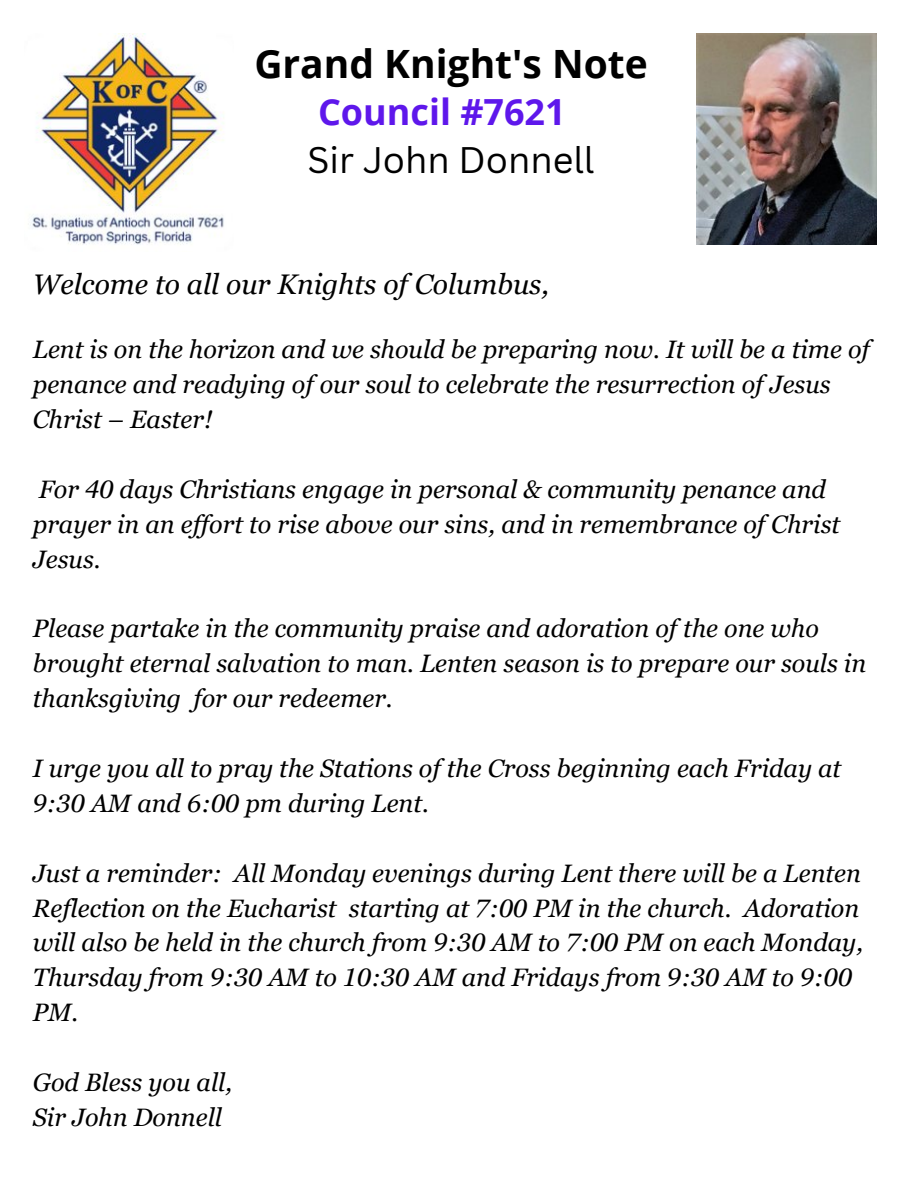
<style>
.page{position:relative;width:918px;height:1189px;background:#fff}
.page>*{position:absolute;margin:0;border:0;box-sizing:border-box;transform-origin:0 0}
.t1{font:700 39px "Open Sans";color:#000}
.t2{font:36px "Canva Sans";color:#000}
.t3{font:700 36px "Open Sans";color:#5e17eb}
.t4{font:italic 28.35px "Georgia Pro";color:#000}
.t5{font:italic 25.2px/34.8px "Georgia Pro";color:#000}
</style>
<div class="page">
<img style="left:32px;top:33px;width:192px;height:212px">
<img style="left:696px;top:33px;width:180px;height:211px">
<h1 class="t1" style="left:254px;top:36px;width:395px">Grand Knight's Note</h1>
<h2 class="t3" style="left:318px;top:87px;width:249px">Council #7621</h2>
<h2 class="t2" style="left:308px;top:134px;width:288px">Sir John Donnell</h2>
<p class="t4" style="left:33px;top:268px;width:518px">Welcome to all our Knights of Columbus,</p>
<p class="t5" style="left:33px;top:332px;width:839px">Lent is on the horizon and we should be preparing now. It will be a time of penance and readying of our soul to celebrate the resurrection of Jesus<br>Christ – Easter!</p>
<p class="t5" style="left:33px;top:471px;width:809px">For 40 days Christians engage in personal &amp; community penance and prayer in an ef ort to rise above our sins, and in remembrance of Christ<br>Jesus.</p>
<p class="t5" style="left:33px;top:611px;width:835px">Please partake in the community praise and adoration of the one who brought eternal salvation to man. Lenten season is to prepare our souls in thanksgiving for our redeemer.</p>
<p class="t5" style="left:33px;top:750px;width:810px">I urge you all to pray the Stations of the Cross beginning each Friday at<br>9:30 AM and 6:00 pm during Lent.</p>
<p class="t5" style="left:33px;top:855px;width:832px">Just a reminder: All Monday evenings during Lent there will be a Lenten Reflection on the Eucharist starting at 7:00 PM in the church. Adoration will also be held in the church from 9:30 AM to 7:00 PM on each Monday, Thursday from 9:30 AM to 10:30 AM and Fridays from 9:30 AM to 9:00<br>PM.</p>
<p class="t5" style="left:33px;top:1064px;width:201px">God Bless you all,<br>Sir John Donnell</p>
</div>
